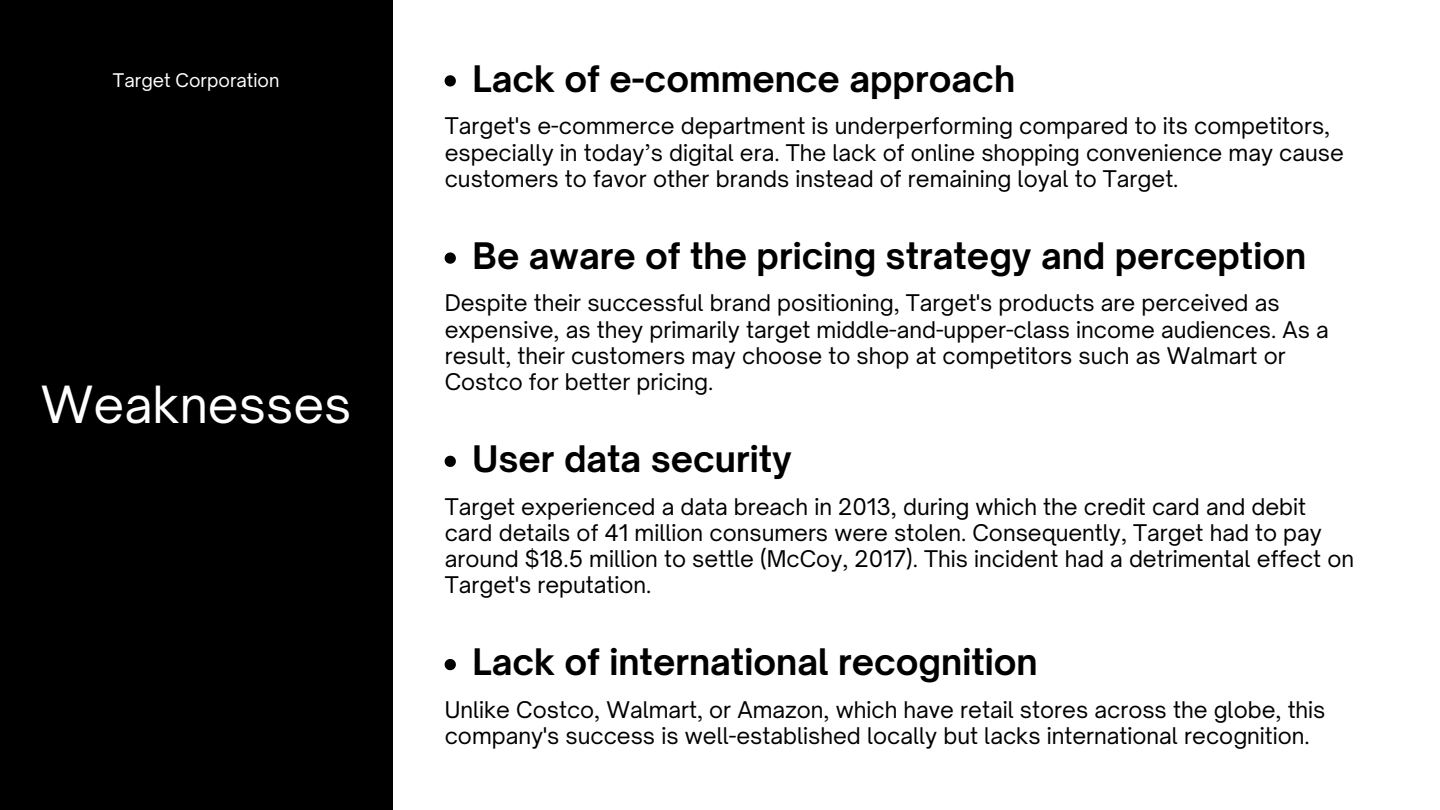
<style>
.page{position:relative;width:1440px;height:810px;background:#fff}
.page>*{position:absolute;margin:0;border:0;box-sizing:border-box;transform-origin:0 0}
.t1{font:49px "Open Sauce One";color:#fff}
.t2{font:700 35px "Open Sauce One";color:#000}
.t3{font:22px/26.2px "Open Sauce One";color:#000}
.t4{font:18px "Open Sauce One";color:#fff}
</style>
<div class="page">
<div style="left:0;top:0;width:392px;height:810px;background:#000"></div>
<svg style="left:445px;top:75px;width:11px;height:12px"></svg>
<svg style="left:445px;top:252px;width:11px;height:12px"></svg>
<svg style="left:445px;top:456px;width:11px;height:11px"></svg>
<svg style="left:445px;top:659px;width:11px;height:11px"></svg>
<h1 class="t4" style="left:113px;top:69px;width:168px">Target Corporation</h1>
<p class="t1" style="left:41px;top:374px;width:312px">Weaknesses</p>
<h3 class="t2" style="left:473px;top:57px;width:544px">Lack of e-commence approach</h3>
<p class="t3" style="left:445px;top:113px;width:901px">Target's e-commerce department is underperforming compared to its competitors, especially in today’s digital era. The lack of online shopping convenience may cause customers to favor other brands instead of remaining loyal to Target.</p>
<h3 class="t2" style="left:473px;top:234px;width:835px">Be aware of the pricing strategy and perception</h3>
<p class="t3" style="left:445px;top:290px;width:886px">Despite their successful brand positioning, Target's products are perceived as expensive, as they primarily target middle-and-upper-class income audiences. As a result, their customers may choose to shop at competitors such as Walmart or Costco for better pricing.</p>
<h3 class="t2" style="left:473px;top:437px;width:321px">User data security</h3>
<p class="t3" style="left:445px;top:493px;width:911px">Target experienced a data breach in 2013, during which the credit card and debit card details of 41 million consumers were stolen. Consequently, Target had to pay around $18.5 million to settle (McCoy, 2017). This incident had a detrimental effect on Target's reputation.</p>
<h3 class="t2" style="left:473px;top:640px;width:567px">Lack of international recognition</h3>
<p class="t3" style="left:445px;top:696px;width:882px">Unlike Costco, Walmart, or Amazon, which have retail stores across the globe, this company's success is well-established locally but lacks international recognition.</p>
</div>
